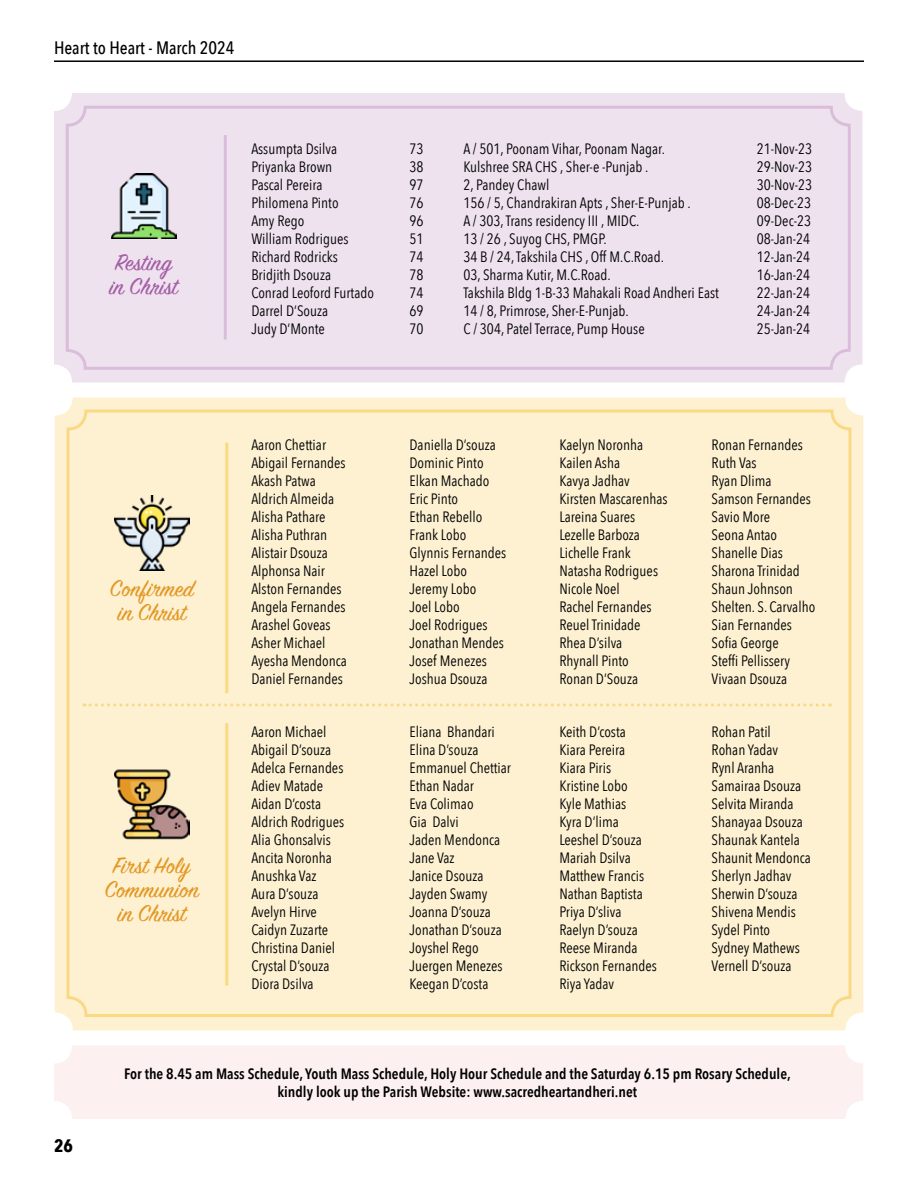
<style>
.page{position:relative;width:918px;height:1188px;background:#fff}
.page>*{position:absolute;margin:0;border:0;box-sizing:border-box;transform-origin:0 0}
.t1{font:25.5px/24px "Sign Painter House Script";color:#e49824}
.t2{font:25.5px/24px "Sign Painter House Script";color:#a45ea5}
.t3{font:500 18px "Avenir Next Condensed";color:#000}
.t4{font:700 18px "Avenir Next Condensed";color:#000}
.t5{font:15px/18px "Avenir Next Condensed";color:#000}
.t6{font:600 15px/18px "Avenir Next Condensed";color:#000;text-align:center}
</style>
<div class="page">
<hr style="left:54px;top:60px;width:810px;height:2px;background:#000">
<div style="left:55px;top:398px;width:808px;height:633px;background:#fdf1d2;border-radius:18px"></div>
<div style="left:66px;top:410px;width:786px;height:607px;border:3px solid #f7b000;border-radius:18px"></div>
<hr style="left:225px;top:443px;width:3px;height:250px;background:#f7b000">
<img style="left:114px;top:769px;width:75px;height:71px">
<img style="left:114px;top:495px;width:75px;height:75px">
<hr style="left:225px;top:723px;width:3px;height:263px;background:#f7b000">
<svg style="left:84px;top:703px;width:747px;height:3px"></svg>
<div style="left:54px;top:93px;width:808px;height:289px;background:#eee2ef;border-radius:18px"></div>
<div style="left:66px;top:106px;width:785px;height:264px;border:3px solid #a45ea5;border-radius:18px"></div>
<hr style="left:224px;top:135px;width:3px;height:205px;background:#a45ea5">
<img style="left:111px;top:173px;width:66px;height:66px">
<div style="left:54px;top:1046px;width:809px;height:73px;background:#fcf0f0;border-radius:18px"></div>
<p class="t3" style="left:54px;top:37px;width:182px">Heart to Heart - March 2024</p>
<h1 class="t2" style="left:109px;top:253px;width:70px">Resting in Christ</h1>
<p class="t5" style="left:251px;top:139px;width:124px">Assumpta Dsilva<br>Priyanka Brown<br>Pascal Pereira<br>Philomena Pinto<br>Amy Rego<br>William Rodrigues<br>Richard Rodricks<br>Bridjith Dsouza<br>Conrad Leoford Furtado<br>Darrel D’Souza<br>Judy D’Monte</p>
<p class="t5" style="left:463px;top:139px;width:257px">A / 501, Poonam Vihar, Poonam Nagar.<br>Kulshree SRA CHS , Sher-e -Punjab .<br>2, Pandey Chawl<br>156 / 5, Chandrakiran Apts , Sher-E-Punjab .<br>A / 303, Trans residency III , MIDC.<br>13 / 26 , Suyog CHS, PMGP.<br>34 B / 24, Takshila CHS , Off M.C.Road.<br>03, Sharma Kutir, M.C.Road.<br>Takshila Bldg 1-B-33 Mahakali Road Andheri East 14 / 8, Primrose, Sher-E-Punjab.<br>C / 304, Patel Terrace, Pump House</p>
<p class="t5" style="left:757px;top:139px;width:57px">21-Nov-23<br>29-Nov-23<br>30-Nov-23<br>08-Dec-23<br>09-Dec-23<br>08-Jan-24<br>12-Jan-24<br>16-Jan-24<br>22-Jan-24<br>24-Jan-24<br>25-Jan-24</p>
<p class="t5" style="left:410px;top:139px;width:16px;text-align:justify">73<br>38<br>97<br>76<br>96<br>51<br>74<br>78<br>74<br>69<br>70</p>
<h1 class="t1" style="left:110px;top:579px;width:85px">Confirmed in Christ</h1>
<h1 class="t1" style="left:105px;top:855px;width:97px;text-align:center">First Holy<br>Communion in Christ</h1>
<p class="t5" style="left:251px;top:435px;width:97px">Aaron Chettiar<br>Abigail Fernandes<br>Akash Patwa<br>Aldrich Almeida<br>Alisha Pathare<br>Alisha Puthran<br>Alistair Dsouza<br>Alphonsa Nair<br>Alston Fernandes<br>Angela Fernandes<br>Arashel Goveas<br>Asher Michael<br>Ayesha Mendonca<br>Daniel Fernandes</p>
<p class="t5" style="left:251px;top:722px;width:95px">Aaron Michael<br>Abigail D’souza<br>Adelca Fernandes<br>Adiev Matade<br>Aidan D’costa<br>Aldrich Rodrigues<br>Alia Ghonsalvis<br>Ancita Noronha<br>Anushka Vaz<br>Aura D’souza<br>Avelyn Hirve<br>Caidyn Zuzarte<br>Christina Daniel<br>Crystal D’souza<br>Diora Dsilva</p>
<p class="t5" style="left:410px;top:435px;width:98px">Daniella D’souza<br>Dominic Pinto<br>Elkan Machado<br>Eric Pinto<br>Ethan Rebello<br>Frank Lobo<br>Glynnis Fernandes<br>Hazel Lobo<br>Jeremy Lobo<br>Joel Lobo<br>Joel Rodrigues<br>Jonathan Mendes<br>Josef Menezes<br>Joshua Dsouza</p>
<p class="t5" style="left:559px;top:435px;width:110px">Kaelyn Noronha<br>Kailen Asha<br>Kavya Jadhav<br>Kirsten Mascarenhas<br>Lareina Suares<br>Lezelle Barboza<br>Lichelle Frank<br>Natasha Rodrigues<br>Nicole Noel<br>Rachel Fernandes<br>Reuel Trinidade<br>Rhea D’silva<br>Rhynall Pinto<br>Ronan D’Souza</p>
<p class="t5" style="left:712px;top:435px;width:105px">Ronan Fernandes<br>Ruth Vas<br>Ryan Dlima<br>Samson Fernandes<br>Savio More<br>Seona Antao<br>Shanelle Dias<br>Sharona Trinidad<br>Shaun Johnson<br>Shelten. S. Carvalho<br>Sian Fernandes<br>Sofia George<br>Steffi Pellissery<br>Vivaan Dsouza</p>
<p class="t5" style="left:410px;top:722px;width:103px">Eliana Bhandari<br>Elina D’souza<br>Emmanuel Chettiar<br>Ethan Nadar<br>Eva Colimao<br>Gia Dalvi<br>Jaden Mendonca<br>Jane Vaz<br>Janice Dsouza<br>Jayden Swamy<br>Joanna D’souza<br>Jonathan D’souza<br>Joyshel Rego<br>Juergen Menezes<br>Keegan D’costa</p>
<p class="t5" style="left:559px;top:722px;width:99px">Keith D’costa<br>Kiara Pereira<br>Kiara Piris<br>Kristine Lobo<br>Kyle Mathias<br>Kyra D’lima<br>Leeshel D’souza<br>Mariah Dsilva<br>Matthew Francis<br>Nathan Baptista<br>Priya D’sliva<br>Raelyn D’souza<br>Reese Miranda<br>Rickson Fernandes<br>Riya Yadav</p>
<p class="t5" style="left:712px;top:722px;width:101px">Rohan Patil<br>Rohan Yadav<br>Rynl Aranha<br>Samairaa Dsouza<br>Selvita Miranda<br>Shanayaa Dsouza<br>Shaunak Kantela<br>Shaunit Mendonca<br>Sherlyn Jadhav<br>Sherwin D’souza<br>Shivena Mendis<br>Sydel Pinto<br>Sydney Mathews<br>Vernell D’souza</p>
<p class="t4" style="left:54px;top:1135px;width:20px">26</p>
<p class="t6" style="left:124px;top:1064px;width:668px">For the 8.45 am Mass Schedule, Youth Mass Schedule, Holy Hour Schedule and the Saturday 6.15 pm Rosary Schedule, kindly look up the Parish Website: www.sacredheartandheri.net</p>
</div>
